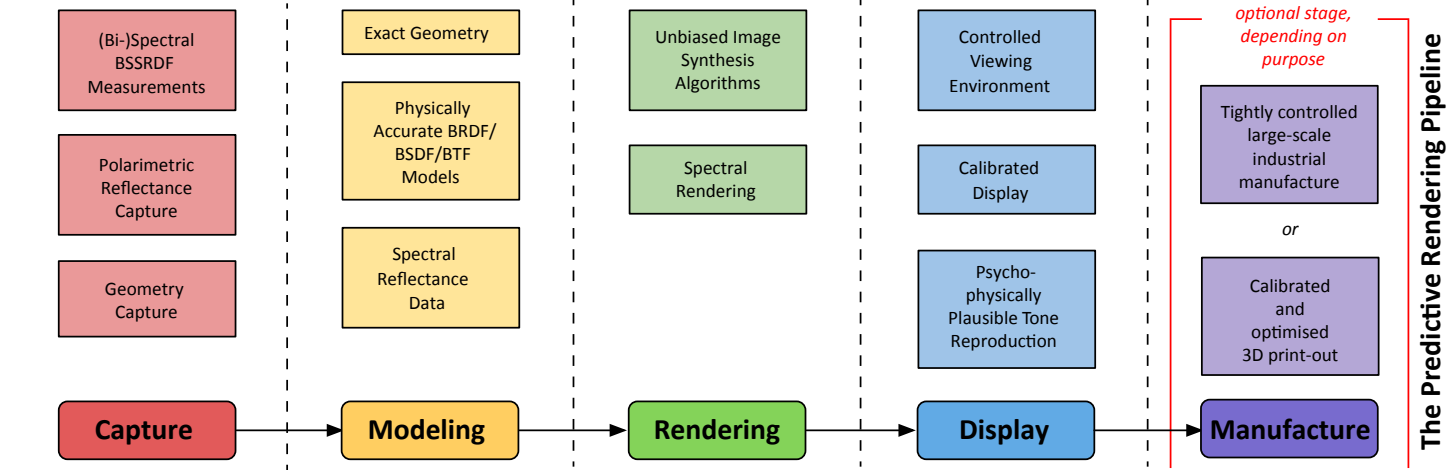
<style>
.page{position:relative;width:1453px;height:470px;background:#fff}
.page>*{position:absolute;margin:0;border:0;box-sizing:border-box;transform-origin:0 0}
.t1{font:700 29.75px "Calibri";color:#000}
.t2{font:19.25px/23.1px "Calibri";color:#000;text-align:center}
.t3{font:italic 19.25px/23.1px "Calibri";color:#f00;text-align:center}
.t4{font:italic 19.25px "Calibri";color:#000}
</style>
<div class="page">
<div style="left:629px;top:401px;width:176px;height:57px;background:#84d359;border-radius:9px"></div>
<div style="left:628px;top:400px;width:178px;height:59px;border:2px solid #000;border-radius:9px"></div>
<div style="left:917px;top:401px;width:177px;height:57px;background:#61aae5;border-radius:9px"></div>
<div style="left:916px;top:400px;width:179px;height:59px;border:2px solid #000;border-radius:9px"></div>
<div style="left:342px;top:9px;width:178px;height:46px;background:#ffe599;border:2px solid #000"></div>
<div style="left:342px;top:81px;width:178px;height:119px;background:#ffe599;border:2px solid #000"></div>
<div style="left:629px;top:9px;width:178px;height:102px;background:#b6d7a8;border:2px solid #000"></div>
<div style="left:917px;top:9px;width:179px;height:102px;background:#9fc4e8;border:2px solid #000"></div>
<div style="left:917px;top:144px;width:179px;height:70px;background:#9fc4e8;border:2px solid #000"></div>
<div style="left:917px;top:249px;width:179px;height:119px;background:#9fc4e8;border:2px solid #000"></div>
<div style="left:342px;top:226px;width:178px;height:102px;background:#ffe599;border:2px solid #000"></div>
<hr style="left:519px;top:429px;width:91px;height:1px;background:#000">
<svg style="left:609px;top:424px;width:18px;height:13px"></svg>
<hr style="left:806px;top:429px;width:93px;height:1px;background:#000">
<svg style="left:897px;top:424px;width:18px;height:13px"></svg>
<div style="left:629px;top:144px;width:178px;height:70px;background:#b6d7a8;border:2px solid #000"></div>
<svg style="left:572px;top:15px;width:2px;height:435px"></svg>
<svg style="left:859px;top:15px;width:2px;height:435px"></svg>
<svg style="left:1146px;top:15px;width:2px;height:435px"></svg>
<div style="left:1201px;top:256px;width:178px;height:119px;background:#b4a7d6;border:2px solid #000"></div>
<div style="left:1201px;top:399px;width:176px;height:58px;background:#786bce;border-radius:9px"></div>
<div style="left:1200px;top:398px;width:178px;height:60px;border:2px solid #000;border-radius:9px"></div>
<svg style="left:286px;top:3px;width:2px;height:450px"></svg>
<div style="left:59px;top:401px;width:176px;height:57px;background:#e25a5a;border-radius:9px"></div>
<div style="left:58px;top:400px;width:178px;height:59px;border:2px solid #000;border-radius:9px"></div>
<hr style="left:236px;top:429px;width:92px;height:1px;background:#000">
<svg style="left:326px;top:422px;width:15px;height:15px"></svg>
<div style="left:342px;top:401px;width:176px;height:57px;background:#ffce61;border-radius:9px"></div>
<div style="left:341px;top:400px;width:178px;height:59px;border:2px solid #000;border-radius:9px"></div>
<div style="left:58px;top:9px;width:178px;height:102px;background:#ea9999;border:2px solid #000"></div>
<div style="left:58px;top:134px;width:178px;height:101px;background:#ea9999;border:2px solid #000"></div>
<div style="left:58px;top:260px;width:178px;height:77px;background:#ea9999;border:2px solid #000"></div>
<svg style="left:1169px;top:18px;width:34px;height:451px"></svg>
<svg style="left:1376px;top:18px;width:34px;height:451px"></svg>
<div style="left:1200px;top:85px;width:178px;height:119px;background:#b4a7d6;border:2px solid #000"></div>
<hr style="left:1094px;top:429px;width:93px;height:1px;background:#000">
<p class="t2" style="left:87px;top:27px;width:120px">(Bi-)Spectral<br>BSSRDF<br>Measurements</p>
<p class="t2" style="left:99px;top:152px;width:97px">Polarimetric<br>Reflectance<br>Capture</p>
<p class="t2" style="left:105px;top:276px;width:80px">Geometry<br>Capture</p>
<p class="t2" style="left:364px;top:20px;width:126px">Exact Geometry</p>
<p class="t2" style="left:373px;top:95px;width:124px">Physically<br>Accurate BRDF/<br>BSDF/BTF<br>Models</p>
<p class="t2" style="left:377px;top:240px;width:93px;line-height:24.5px">Spectral<br>Reflectance<br>Data</p>
<h1 class="t1" style="left:95px;top:410px;width:100px">Capture</h1>
<h1 class="t1" style="left:368px;top:410px;width:119px">Modeling</h1>
<p class="t2" style="left:655px;top:24px;width:127px">Unbiased Image<br>Synthesis<br>Algorithms</p>
<p class="t2" style="left:949px;top:23px;width:103px;line-height:24.5px">Controlled<br>Viewing<br>Environment</p>
<p class="t2" style="left:676px;top:155px;width:82px">Spectral<br>Rendering</p>
<p class="t2" style="left:959px;top:154px;width:82px;line-height:24.5px">Calibrated<br>Display</p>
<p class="t2" style="left:948px;top:258px;width:112px">Psycho&shy;physically<br>Plausible Tone<br>Reproduction</p>
<h1 class="t1" style="left:654px;top:410px;width:128px">Rendering</h1>
<h1 class="t1" style="left:959px;top:410px;width:92px">Display</h1>
<p class="t3" style="left:1235px;top:0;width:118px">optional stage, depending on purpose</p>
<p class="t2" style="left:1220px;top:99px;width:139px">Tightly controlled large-scale industrial manufacture</p>
<p class="t4" style="left:1282px;top:216px;width:18px">or</p>
<p class="t2" style="left:1242px;top:272px;width:98px">Calibrated and optimised<br>3D print-out</p>
<h1 class="t1" style="left:1209px;top:410px;width:163px">Manufacture</h1>
<h1 class="t1" style="left:1411px;top:449px;width:417px;rotate:-90deg">The Predictive Rendering Pipeline</h1>
</div>
